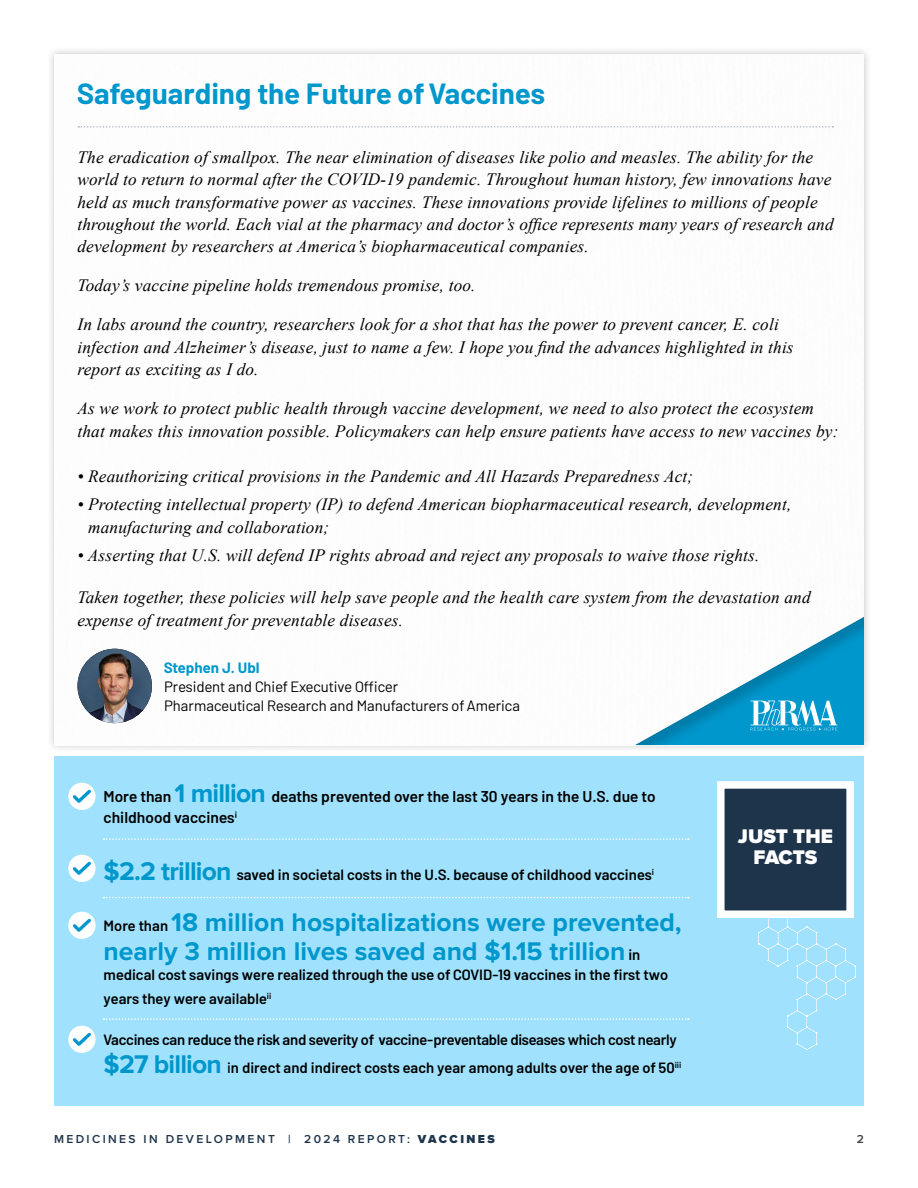
<style>
.page{position:relative;width:918px;height:1188px;background:#fff}
.page>*{position:absolute;margin:0;border:0;box-sizing:border-box;transform-origin:0 0}
.t1{font:700 29.25px "Barlow";color:#0097cd}
.t2{font:700 26.55px/28px "Proxima Nova";color:#0097cd}
.t3{font:900 20.4px/20.5px "Proxima Nova";color:#fff;text-align:center}
.t4{font:italic 17.25px/22.5px "Times New Roman";letter-spacing:.01em;color:#000}
.t5{font:600 15.6px/21.6px "Barlow";color:#000}
.t6{font:15px/18.6px "Barlow";color:#000}
.t7{font:700 15px "Barlow";color:#0097cd}
.t8{font:600 14.85px/23.5px "Barlow";color:#000}
.t9{font:600 14.85px/28.2px "Barlow";letter-spacing:-.02em;color:#000}
.t10{font:600 12px "Proxima Nova";letter-spacing:.2em;color:#1e344b}
.t11{font:600 12px "Proxima Nova";color:#414042}
.s1{font-family:"Proxima Nova";font-weight:700;font-size:26.55px;color:#0097cd}
.s2{font-family:"Barlow";font-weight:600;font-size:14.85px;color:#000}
.s3{font-weight:500}
.s4{font-weight:900}
</style>
<div class="page">
<div style="left:46px;top:46px;width:826px;height:707px;background:#000;opacity:.23"></div>
<img style="left:54px;top:54px;width:810px;height:691px">
<div style="left:54px;top:756px;width:810px;height:350px;background:#a0e2fd"></div>
<svg style="left:104px;top:838px;width:585px;height:2px"></svg>
<svg style="left:104px;top:897px;width:585px;height:1px"></svg>
<svg style="left:104px;top:1018px;width:585px;height:2px"></svg>
<svg style="left:758px;top:918px;width:88px;height:132px"></svg>
<div style="left:717px;top:781px;width:137px;height:137px;background:#1e344b;border:8px solid #fff"></div>
<div style="left:68px;top:783px;width:28px;height:27px;background:#fff;border-radius:50%"></div>
<div style="left:68px;top:855px;width:28px;height:27px;background:#fff;border-radius:50%"></div>
<div style="left:68px;top:912px;width:28px;height:27px;background:#fff;border-radius:50%"></div>
<svg style="left:70px;top:787px;width:24px;height:19px"></svg>
<svg style="left:70px;top:859px;width:24px;height:19px"></svg>
<svg style="left:70px;top:916px;width:24px;height:19px"></svg>
<div style="left:68px;top:1026px;width:28px;height:27px;background:#fff;border-radius:50%"></div>
<svg style="left:70px;top:1030px;width:24px;height:19px"></svg>
<svg style="left:78px;top:126px;width:755px;height:2px"></svg>
<div style="left:621px;top:604px;width:257px;height:142px;background:#000;opacity:.18"></div>
<svg style="left:634px;top:617px;width:230px;height:128px"></svg>
<img style="left:78px;top:649px;width:74px;height:74px;border-radius:37px">
<h1 class="t1" style="left:78px;top:72px;width:469px">Safeguarding the Future of Vaccines</h1>
<p class="t4" style="left:78px;top:145px;width:758px">The eradication of smallpox. The near elimination of diseases like polio and measles. The ability for the world to return to normal after the COVID-19 pandemic. Throughout human history, few innovations have held as much transformative power as vaccines. These innovations provide lifelines to millions of people throughout the world. Each vial at the pharmacy and doctor’s office represents many years of research and development by researchers at America’s biopharmaceutical companies.</p>
<p class="t4" style="left:78px;top:274px;width:400px">Today’s vaccine pipeline holds tremendous promise, too.</p>
<p class="t4" style="left:78px;top:313px;width:718px">In labs around the country, researchers look for a shot that has the power to prevent cancer, E. coli infection and Alzheimer’s disease, just to name a few. I hope you find the advances highlighted in this report as exciting as I do.</p>
<p class="t4" style="left:78px;top:397px;width:763px">As we work to protect public health through vaccine development, we need to also protect the ecosystem that makes this innovation possible. Policymakers can help ensure patients have access to new vaccines by:</p>
<p class="t4" style="left:78px;top:465px;width:617px">• Reauthorizing critical provisions in the Pandemic and All Hazards Preparedness Act;</p>
<p class="t4" style="left:88px;top:493px;width:705px;text-indent:-11px">• Protecting intellectual property (IP) to defend American biopharmaceutical research, development, manufacturing and collaboration;</p>
<p class="t4" style="left:78px;top:544px;width:683px">• Asserting that U.S. will defend IP rights abroad and reject any proposals to waive those rights.</p>
<p class="t4" style="left:78px;top:586px;width:735px">Taken together, these policies will help save people and the health care system from the devastation and expense of treatment for preventable diseases.</p>
<p class="t7" style="left:164px;top:657px;width:97px">Stephen J. Ubl</p>
<p class="t6" style="left:164px;top:676px;width:357px">President and Chief Executive Officer<br>Pharmaceutical Research and Manufacturers of America</p>
<p class="t5" style="left:104px;top:784px;width:553px">More than <span class="s1">1 million</span> deaths prevented over the last 30 years in the U.S. due to childhood vaccines<sup>i</sup></p>
<p class="t8" style="left:104px;top:862px;width:552px"><span class="s1">$2.2 trillion</span> saved in societal costs in the U.S. because of childhood vaccines<sup>i</sup></p>
<h2 class="t2" style="left:104px;top:909px;width:580px"><span class="s2">More than</span> 18 million hospitalizations were prevented, nearly 3 million lives saved and $1.15 trillion <span class="s2">in</span></h2>
<p class="t8" style="left:104px;top:962px;width:566px">medical cost savings were realized through the use of COVID-19 vaccines in the first two years they were available<sup>ii</sup></p>
<p class="t9" style="left:104px;top:1024px;width:579px">Vaccines can reduce the risk and severity of vaccine-preventable diseases which cost nearly <span class="s1">$27 billion</span> <span class="s3">i</span>n direct and indirect costs each year among adults over the age of 50<sup>iii</sup></p>
<p class="t3" style="left:738px;top:826px;width:97px">JUST THE<br>FACTS</p>
<p class="t10" style="left:54px;top:1130px;width:442px">MEDICINES IN DEVELOPMENT | 2024 REPORT: <span class="s4">VACCINES</span></p>
<p class="t11" style="left:857px;top:1130px;width:9px">2</p>
</div>
